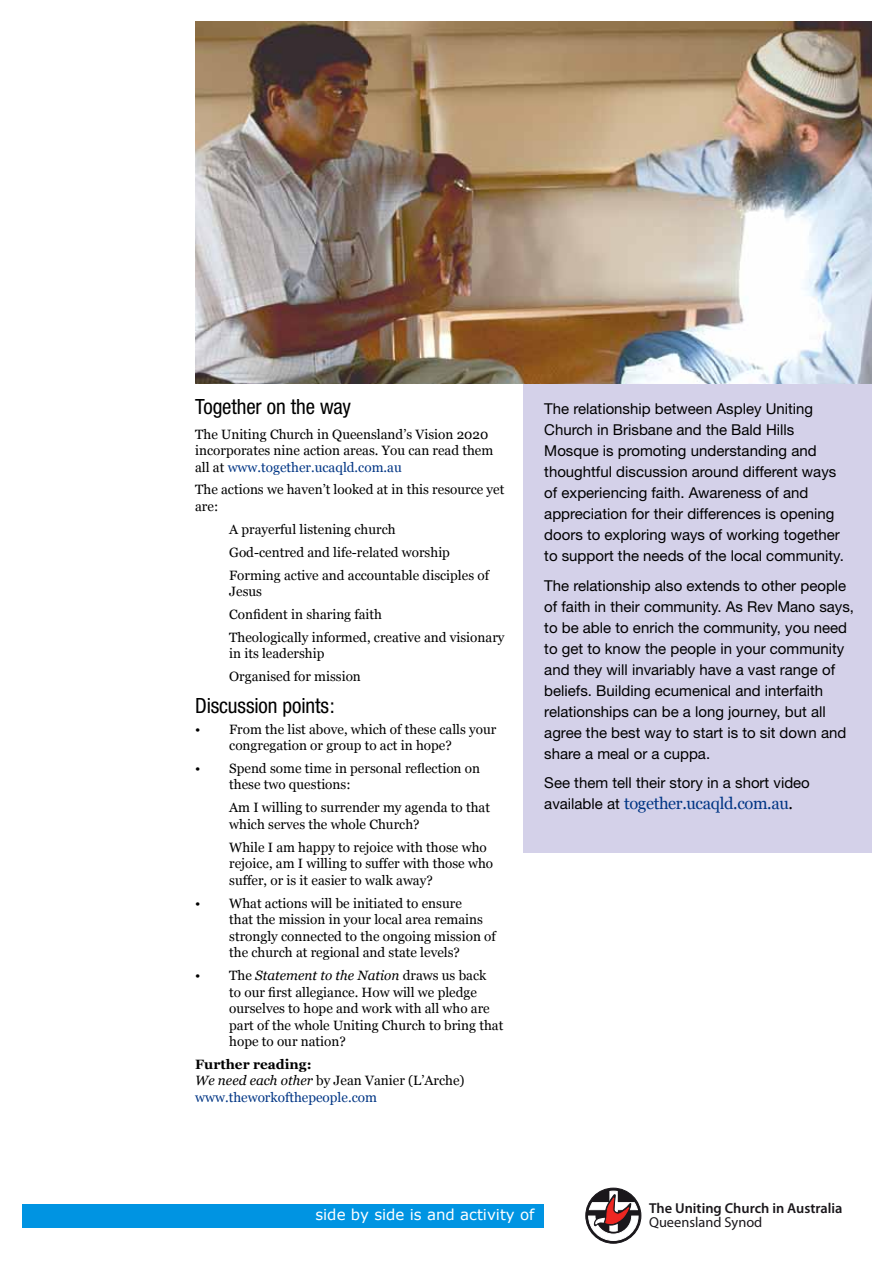
<style>
.page{position:relative;width:893px;height:1263px;background:#fff}
.page>*{position:absolute;margin:0;border:0;box-sizing:border-box;transform-origin:0 0}
.t1{font:condensed 21px "Helvetica Neue";letter-spacing:-.01em;color:#000}
.t2{font:16.5px "Georgia";letter-spacing:-.02em;color:#003584}
.t3{font:15px/21px "Helvetica Neue";color:#000}
.t4{font:15px "Verdana";color:#fff}
.t5{font:600 14.4px "Myriad Pro";color:#1a171b}
.t6{font:14.4px "Myriad Pro";color:#1a171b}
.t7{font:13.5px/16.5px "Georgia";color:#000}
.t8{font:13.5px/16.5px "Georgia";color:#003584}
.s1{color:#003584}
.s2{font-style:italic}
.s3{font-weight:700;color:#000}
.s4{font-style:italic;color:#000}
.s5{color:#000}
.s6{font-family:"Helvetica Neue";font-size:15px;color:#000}
</style>
<div class="page">
<div style="left:523px;top:371px;width:349px;height:482px;background:#d4d1e9"></div>
<div style="left:22px;top:1204px;width:522px;height:23px;background:#0094e2"></div>
<svg style="left:586px;top:1188px;width:55px;height:55px"></svg>
<div style="left:586px;top:1188px;width:55px;height:55px;border:1px solid #1a171b;border-radius:50%"></div>
<svg style="left:588px;top:1191px;width:50px;height:49px"></svg>
<img style="left:195px;top:21px;width:677px;height:362px">
<h1 class="t1" style="left:195px;top:394px;width:157px">Together on the way</h1>
<p class="t7" style="left:195px;top:426px;width:300px">The Uniting Church in Queensland’s Vision 2020 incorporates nine action areas. You can read them all at <span class="s1">www.together.ucaqld.com.au</span></p>
<p class="t7" style="left:195px;top:481px;width:311px">The actions we haven’t looked at in this resource yet are:</p>
<p class="t7" style="left:229px;top:518px;width:261px;line-height:23px">A prayerful listening church<br>God-centred and life-related worship<br>Forming active and accountable disciples of</p>
<p class="t7" style="left:229px;top:580px;width:277px;line-height:23px">Jesus<br>Confident in sharing faith<br>Theologically informed, creative and visionary</p>
<p class="t7" style="left:229px;top:642px;width:133px;line-height:23px">in its leadership<br>Organised for mission</p>
<h1 class="t1" style="left:195px;top:693px;width:141px">Discussion points:</h1>
<p class="t7" style="left:229px;top:721px;width:269px;text-indent:-34px">• From the list above, which of these calls your congregation or group to act in hope?</p>
<p class="t7" style="left:229px;top:760px;width:252px;text-indent:-34px">• Spend some time in personal reflection on these two questions:</p>
<p class="t7" style="left:229px;top:799px;width:262px">Am I willing to surrender my agenda to that which serves the whole Church?</p>
<p class="t7" style="left:229px;top:839px;width:265px">While I am happy to rejoice with those who rejoice, am I willing to suffer with those who suffer, or is it easier to walk away?</p>
<p class="t7" style="left:229px;top:895px;width:268px;text-indent:-34px">• What actions will be initiated to ensure<br>that the mission in your local area remains strongly connected to the ongoing mission of the church at regional and state levels?</p>
<p class="t7" style="left:229px;top:967px;width:276px;text-indent:-34px">• The <span class="s2">Statement to the Nation</span> draws us back<br>to our first allegiance. How will we pledge ourselves to hope and work with all who are part of the whole Uniting Church to bring that hope to our nation?</p>
<p class="t8" style="left:195px;top:1056px;width:271px"><span class="s3">Further reading:<br></span><span class="s4">We need each other</span> <span class="s5">by Jean Vanier (L’Arche) </span>www.theworkofthepeople.com</p>
<p class="t3" style="left:544px;top:398px;width:301px">The relationship between Aspley Uniting Church in Brisbane and the Bald Hills Mosque is promoting understanding and thoughtful discussion around different ways of experiencing faith. Awareness of and appreciation for their differences is opening doors to exploring ways of working together to support the needs of the local community.</p>
<p class="t3" style="left:544px;top:575px;width:311px">The relationship also extends to other people of faith in their community. As Rev Mano says, to be able to enrich the community, you need to get to know the people in your community and they will invariably have a vast range of beliefs. Building ecumenical and interfaith relationships can be a long journey, but all agree the best way to start is to sit down and share a meal or a cuppa.</p>
<p class="t3" style="left:544px;top:772px;width:267px">See them tell their story in a short video</p>
<p class="t2" style="left:544px;top:794px;width:250px"><span class="s6">available at</span> together.ucaqld.com.au<span class="s5">.</span></p>
<p class="t4" style="left:315px;top:1205px;width:220px">side by side is and activity of</p>
<p class="t5" style="left:649px;top:1198px;width:195px">The Uniting Church in Australia</p>
<p class="t6" style="left:649px;top:1213px;width:115px">Queensland Synod</p>
</div>
